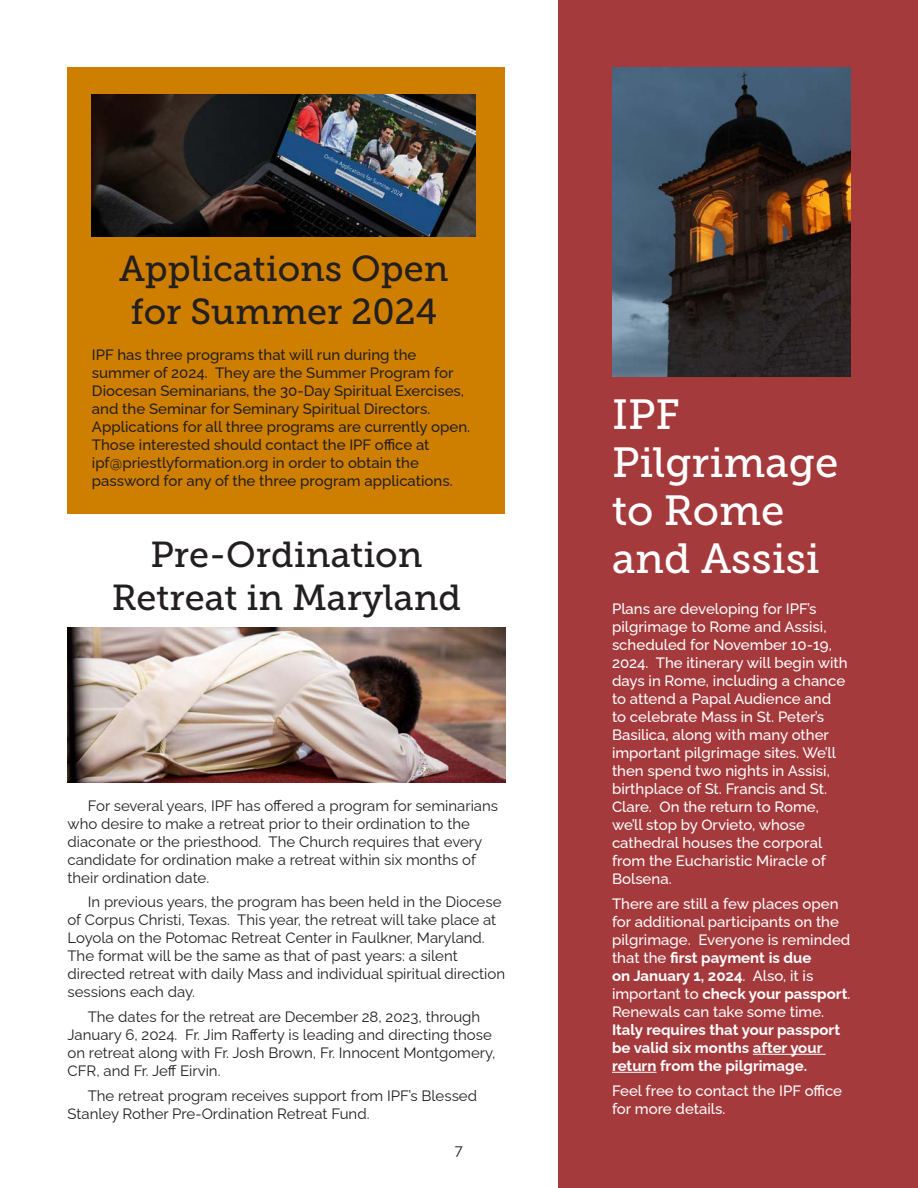
<style>
.page{position:relative;width:918px;height:1188px;background:#fff}
.page>*{position:absolute;margin:0;border:0;box-sizing:border-box;transform-origin:0 0}
.Subtitle_Header{font:42px/48px "Museo Slab 500";color:#fff}
.Subtitle_Header-2{font:36px/43.2px "Museo Slab 500";color:#231f20;text-align:center}
.t1{font:15px/18px "Raleway";color:#231f20}
.t2{font:500 15px/18px "Raleway";color:#fff}
.t3{font:500 15px/18px "Raleway";color:#231f20}
.s1{font-weight:700}
</style>
<div class="page">
<div style="left:68px;top:68px;width:437px;height:446px;background:#cf7f00"></div>
<div style="left:558px;top:0;width:360px;height:1188px;background:#a53a3d"></div>
<img style="left:612px;top:68px;width:238px;height:308px">
<hr style="left:753px;top:1054px;width:73px;height:1px;background:#fff">
<hr style="left:612px;top:1072px;width:45px;height:1px;background:#fff">
<img style="left:68px;top:628px;width:437px;height:155px">
<img style="left:92px;top:94px;width:384px;height:142px">
<p class="Subtitle_Header-2" style="left:119px;top:247px;width:331px">Applications Open for Summer 2024</p>
<p class="t3" style="left:92px;top:344px;width:380px">IPF has three programs that will run during the summer of 2024. They are the Summer Program for Diocesan Seminarians, the 30-Day Spiritual Exercises, and the Seminar for Seminary Spiritual Directors.<br>Applications for all three programs are currently open.<br>Those interested should contact the IPF office at ipf@priestlyformation.org in order to obtain the password for any of the three program applications.</p>
<p class="Subtitle_Header-2" style="left:112px;top:533px;width:351px">Pre-Ordination<br>Retreat in Maryland</p>
<p class="t1" style="left:68px;top:795px;width:432px;text-indent:20px">For several years, IPF has offered a program for seminarians who desire to make a retreat prior to their ordination to the diaconate or the priesthood. The Church requires that every candidate for ordination make a retreat within six months of their ordination date.</p>
<p class="t1" style="left:68px;top:891px;width:439px;text-indent:20px">In previous years, the program has been held in the Diocese of Corpus Christi, Texas. This year, the retreat will take place at Loyola on the Potomac Retreat Center in Faulkner, Maryland.<br>The format will be the same as that of past years: a silent directed retreat with daily Mass and individual spiritual direction sessions each day.</p>
<p class="t1" style="left:68px;top:1006px;width:429px;text-indent:20px">The dates for the retreat are December 28, 2023, through January 6, 2024. Fr. Jim Rafferty is leading and directing those on retreat along with Fr. Josh Brown, Fr. Innocent Montgomery, CFR, and Fr. Jeff Eirvin.</p>
<p class="t1" style="left:68px;top:1085px;width:411px;text-indent:20px">The retreat program receives support from IPF’s Blessed<br>Stanley Rother Pre-Ordination Retreat Fund.</p>
<p class="t1" style="left:455px;top:1139px;width:10px">7</p>
<p class="Subtitle_Header" style="left:612px;top:391px;width:228px">IPF<br>Pilgrimage to Rome and Assisi</p>
<p class="t2" style="left:612px;top:598px;width:237px">Plans are developing for IPF’s pilgrimage to Rome and Assisi, scheduled for November 10-19,<br>2024. The itinerary will begin with days in Rome, including a chance to attend a Papal Audience and to celebrate Mass in St. Peter’s<br>Basilica, along with many other important pilgrimage sites. We’ll then spend two nights in Assisi, birthplace of St. Francis and St.<br>Clare. On the return to Rome, we’ll stop by Orvieto, whose cathedral houses the corporal from the Eucharistic Miracle of<br>Bolsena.</p>
<p class="t2" style="left:612px;top:893px;width:240px">There are still a few places open for additional participants on the pilgrimage. Everyone is reminded that the <span class="s1">first payment is due<br>on January 1, 2024</span>. Also, it is important to <span class="s1">check your passport</span>.<br>Renewals can take some time.<br><span class="s1">Italy requires that your passport be valid six months after your return from the pilgrimage.</span></p>
<p class="t2" style="left:612px;top:1080px;width:232px">Feel free to contact the IPF office for more details.</p>
</div>
